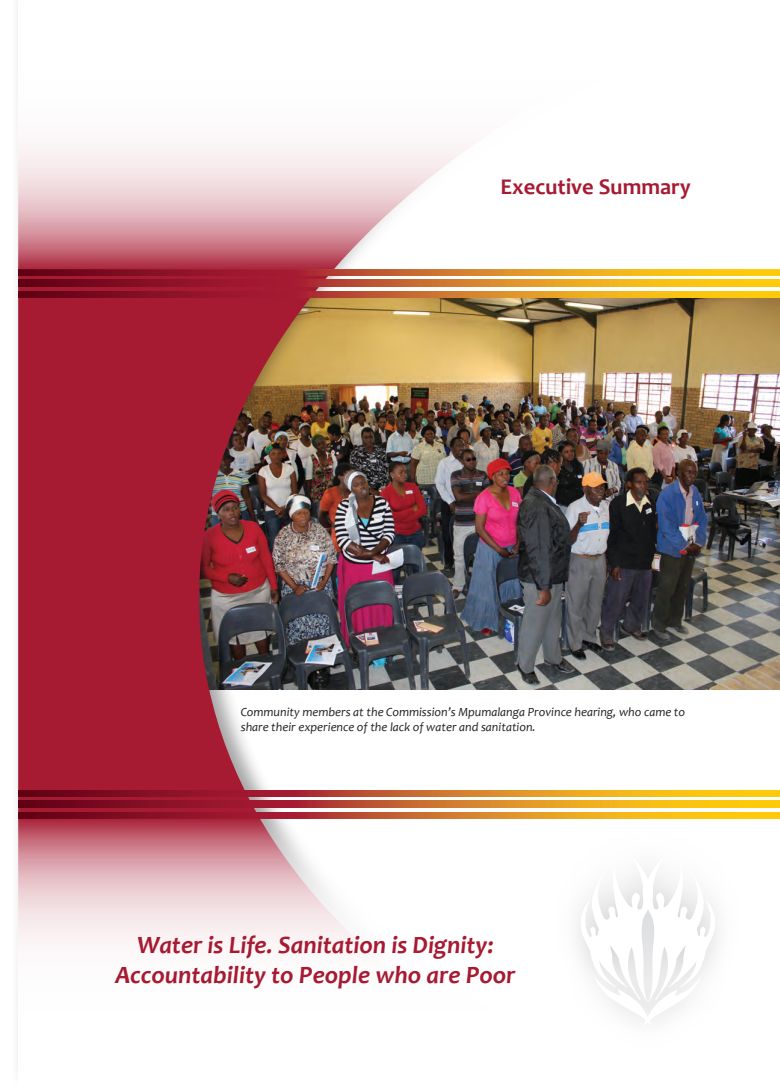
<style>
.page{position:relative;width:780px;height:1088px;background:#fff}
.page>*{position:absolute;margin:0;border:0;box-sizing:border-box;transform-origin:0 0}
.t1{font:italic 700 25px/30px "Candara";color:#a61a32;text-align:center}
.t2{font:700 22.5px "Candara";color:#a61a32}
.t3{font:italic 12.5px/15px "Candara";color:#231f20}
</style>
<div class="page">
<img style="left:18px;top:150px;width:762px;height:662px">
<svg style="left:18px;top:812px;width:762px;height:7px;background:#be6224"></svg>
<svg style="left:18px;top:801px;width:762px;height:6px;background:#be6123"></svg>
<svg style="left:18px;top:790px;width:762px;height:6px;background:#be6123"></svg>
<svg style="left:18px;top:291px;width:762px;height:7px;background:#be6123"></svg>
<svg style="left:18px;top:280px;width:762px;height:6px;background:#be6123"></svg>
<svg style="left:18px;top:269px;width:762px;height:7px;background:#be6225"></svg>
<svg style="left:19px;top:146px;width:761px;height:123px"></svg>
<svg style="left:18px;top:819px;width:341px;height:124px"></svg>
<svg style="left:579px;top:869px;width:140px;height:153px"></svg>
<h2 class="t2" style="left:500px;top:173px;width:192px">Executive Summary</h2>
<p class="t3" style="left:241px;top:704px;width:446px">Community members at the Commission’s Mpumalanga Province hearing, who came to share their experience of the lack of water and sanitation.</p>
<h1 class="t1" style="left:115px;top:929px;width:401px">Water is Life. Sanitation is Dignity:<br>Accountability to People who are Poor</h1>
</div>
